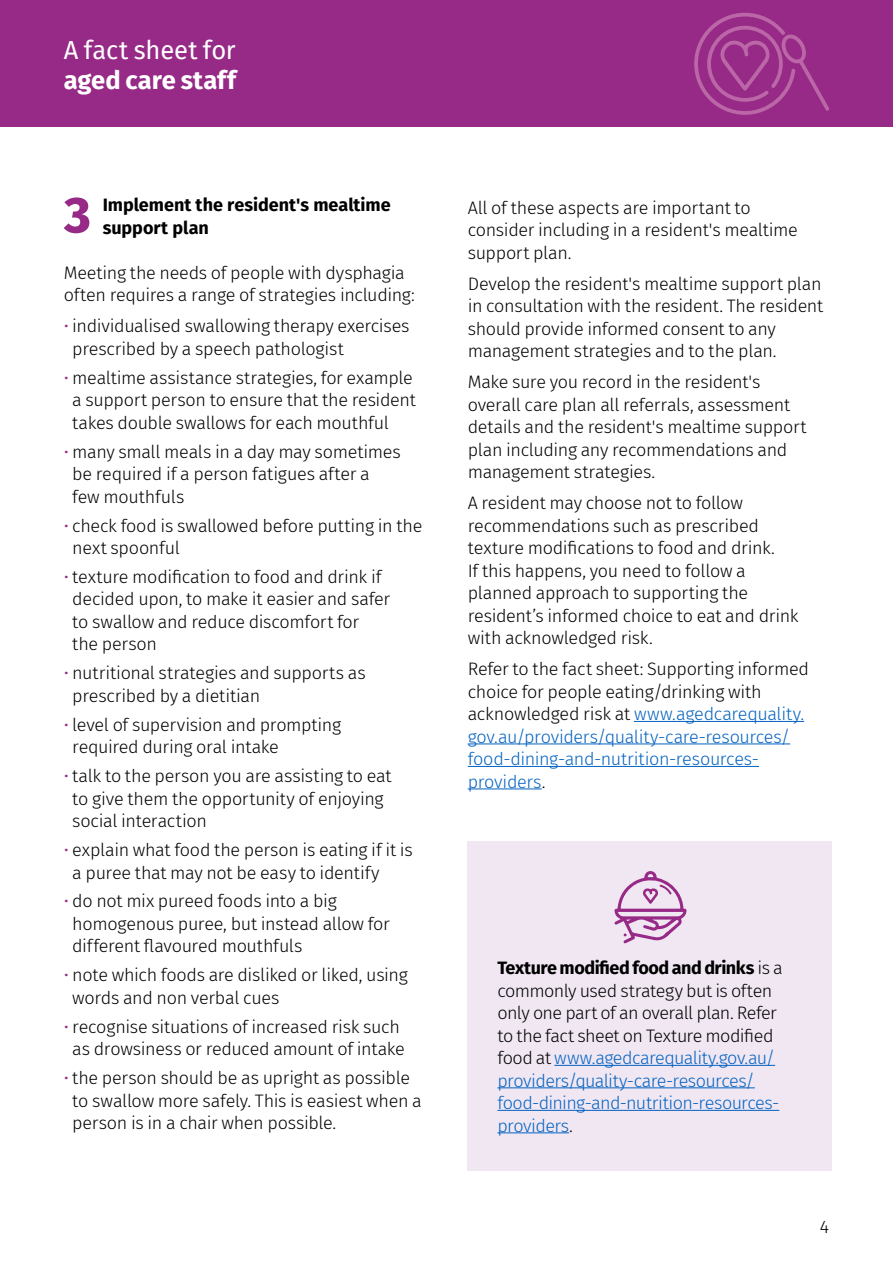
<style>
.page{position:relative;width:893px;height:1263px;background:#fff}
.page>*{position:absolute;margin:0;border:0;box-sizing:border-box;transform-origin:0 0}
.t1{font:800 50.4px "Fira Sans";color:#962a86}
.t2{font:25.5px "Fira Sans";letter-spacing:-.005em;color:#fff}
.t3{font:700 25.5px "Fira Sans";color:#fff}
.Body_text{font:300 18px/22.5px "Fira Sans";letter-spacing:-.02em;color:#000}
.Body_text-2{font:300 18px/22.5px "Fira Sans";letter-spacing:-.02em;color:#0563c1}
.t4{font:700 18px/22.5px "Fira Sans";color:#000}
.s1{color:#962a86}
.s2{color:#000}
.s3{font-weight:700;color:#000}
</style>
<div class="page">
<div style="left:0;top:0;width:893px;height:127px;background:#962a86"></div>
<svg style="left:694px;top:13px;width:135px;height:102px"></svg>
<div style="left:468px;top:841px;width:364px;height:329px;background:#f0e7f3"></div>
<svg style="left:614px;top:871px;width:72px;height:72px"></svg>
<hr style="left:634px;top:721px;width:170px;height:1px;background:#0563c1">
<hr style="left:468px;top:743px;width:322px;height:1px;background:#0563c1">
<hr style="left:468px;top:766px;width:291px;height:1px;background:#0563c1">
<hr style="left:468px;top:788px;width:74px;height:1px;background:#0563c1">
<hr style="left:554px;top:1065px;width:221px;height:1px;background:#0563c1">
<hr style="left:497px;top:1087px;width:258px;height:1px;background:#0563c1">
<hr style="left:497px;top:1110px;width:282px;height:1px;background:#0563c1">
<hr style="left:497px;top:1132px;width:72px;height:1px;background:#0563c1">
<h2 class="t2" style="left:64px;top:31px;width:174px">A fact sheet for</h2>
<h2 class="t3" style="left:64px;top:58px;width:174px">aged care staff</h2>
<h4 class="t1" style="left:64px;top:171px;width:28px">3</h4>
<h4 class="t4" style="left:103px;top:193px;width:290px">Implement the resident's mealtime support plan</h4>
<p class="Body_text" style="left:64px;top:261px;width:352px">Meeting the needs of people with dysphagia often requires a range of strategies including:</p>
<p class="Body_text" style="left:72px;top:315px;width:339px;text-indent:-9px"><span class="s1">•</span> individualised swallowing therapy exercises prescribed by a speech pathologist</p>
<p class="Body_text" style="left:72px;top:366px;width:345px;text-indent:-9px"><span class="s1">•</span> mealtime assistance strategies, for example a support person to ensure that the resident takes double swallows for each mouthful</p>
<p class="Body_text" style="left:72px;top:440px;width:330px;text-indent:-9px"><span class="s1">•</span> many small meals in a day may sometimes be required if a person fatigues after a few mouthfuls</p>
<p class="Body_text" style="left:72px;top:514px;width:352px;text-indent:-9px"><span class="s1">•</span> check food is swallowed before putting in the next spoonful</p>
<p class="Body_text" style="left:72px;top:565px;width:319px;text-indent:-9px"><span class="s1">•</span> texture modification to food and drink if decided upon, to make it easier and safer to swallow and reduce discomfort for<br>the person</p>
<p class="Body_text" style="left:72px;top:662px;width:295px;text-indent:-9px"><span class="s1">•</span> nutritional strategies and supports as prescribed by a dietitian</p>
<p class="Body_text" style="left:72px;top:713px;width:270px;text-indent:-9px"><span class="s1">•</span> level of supervision and prompting required during oral intake</p>
<p class="Body_text" style="left:72px;top:764px;width:321px;text-indent:-9px"><span class="s1">•</span> talk to the person you are assisting to eat to give them the opportunity of enjoying social interaction</p>
<p class="Body_text" style="left:72px;top:838px;width:342px;text-indent:-9px"><span class="s1">•</span> explain what food the person is eating if it is a puree that may not be easy to identify</p>
<p class="Body_text" style="left:72px;top:890px;width:319px;text-indent:-9px"><span class="s1">•</span> do not mix pureed foods into a big homogenous puree, but instead allow for different flavoured mouthfuls</p>
<p class="Body_text" style="left:72px;top:964px;width:337px;text-indent:-9px"><span class="s1">•</span> note which foods are disliked or liked, using words and non verbal cues</p>
<p class="Body_text" style="left:64px;top:1015px;width:343px;text-align:center"><span class="s1">•</span> recognise situations of increased risk such as drowsiness or reduced amount of intake</p>
<p class="Body_text" style="left:72px;top:1066px;width:351px;text-indent:-9px"><span class="s1">•</span> the person should be as upright as possible to swallow more safely. This is easiest when a person is in a chair when possible.</p>
<p class="Body_text" style="left:468px;top:196px;width:332px">All of these aspects are important to consider including in a resident's mealtime support plan.</p>
<p class="Body_text" style="left:468px;top:272px;width:357px">Develop the resident's mealtime support plan in consultation with the resident. The resident should provide informed consent to any management strategies and to the plan.</p>
<p class="Body_text" style="left:468px;top:370px;width:340px">Make sure you record in the resident's overall care plan all referrals, assessment details and the resident's mealtime support plan including any recommendations and management strategies.</p>
<p class="Body_text" style="left:468px;top:491px;width:332px">A resident may choose not to follow recommendations such as prescribed texture modifications to food and drink.<br>If this happens, you need to follow a planned approach to supporting the resident’s informed choice to eat and drink with acknowledged risk.</p>
<p class="Body_text-2" style="left:468px;top:657px;width:343px"><span class="s2">Refer to the fact sheet: Supporting informed choice for people eating/drinking with acknowledged risk at</span> www.agedcarequality. gov.au/providers/quality-care-resources/ food-dining-and-nutrition-resources&shy;providers<span class="s2">.</span></p>
<p class="Body_text-2" style="left:497px;top:956px;width:287px"><span class="s3">Texture modified food and drinks</span> <span class="s2">is a commonly used strategy but is often only one part of an overall plan. Refer to the fact sheet on Texture modified food at</span> www.agedcarequality.gov.au/ providers/quality-care-resources/ food-dining-and-nutrition-resources&shy;providers<span class="s2">.</span></p>
<p class="Body_text" style="left:820px;top:1215px;width:11px">4</p>
</div>
